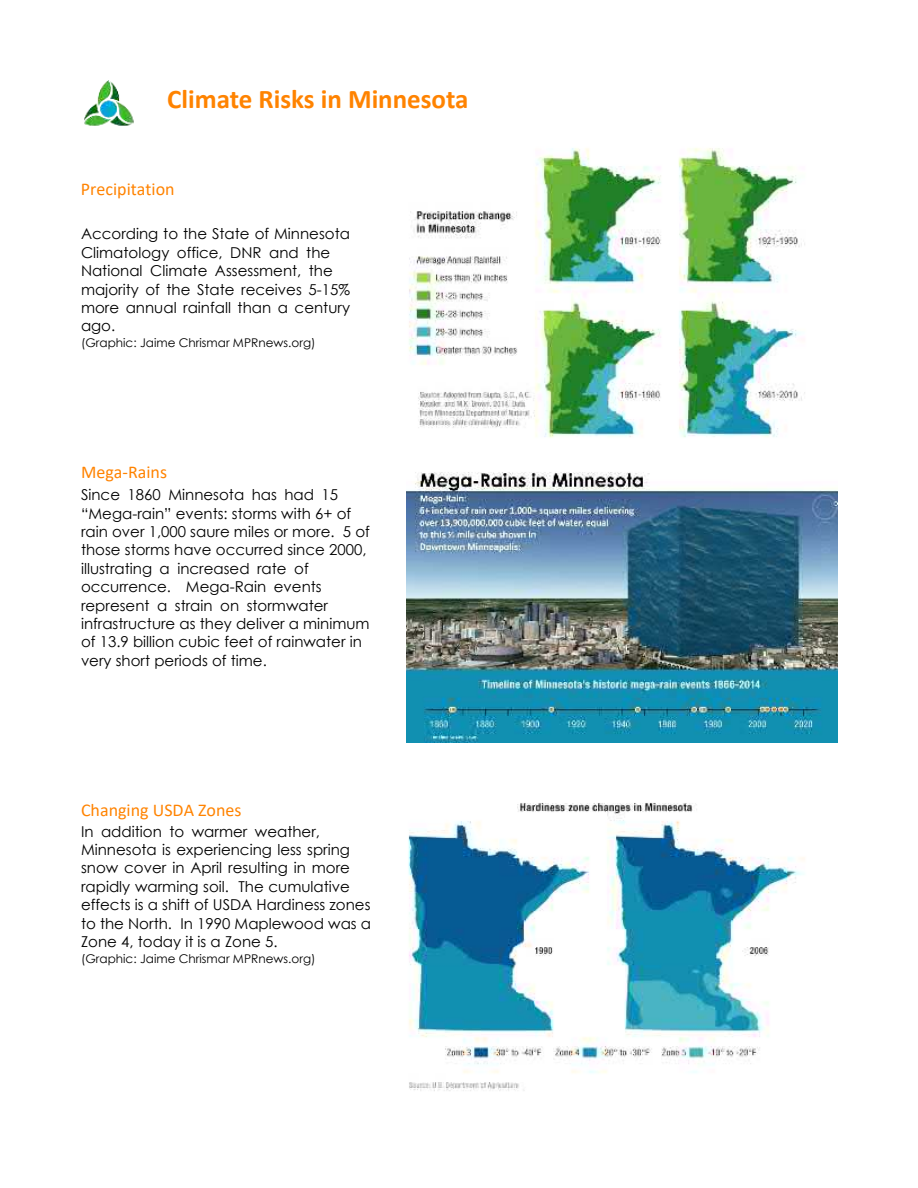
<style>
.page{position:relative;width:918px;height:1188px;background:#fff}
.page>*{position:absolute;margin:0;border:0;box-sizing:border-box;transform-origin:0 0}
.t1{font:700 27px "Calibri";color:#ff8300}
.t2{font:18px "Calibri";color:#ff8300}
.t3{font:15px/18.5px "Century Gothic";color:#000}
.t4{font:12px "Century Gothic";color:#000}
</style>
<div class="page">
<img style="left:84px;top:80px;width:50px;height:46px">
<img style="left:409px;top:148px;width:396px;height:290px">
<img style="left:408px;top:803px;width:397px;height:288px">
<img style="left:407px;top:472px;width:430px;height:270px">
<h1 class="t1" style="left:167px;top:88px;width:303px">Climate Risks in Minnesota</h1>
<p class="t2" style="left:81px;top:181px;width:95px">Precipitation</p>
<p class="t3" style="left:81px;top:226px;width:271px">According to the State of Minnesota<br>Climatology office, DNR and the<br>National Climate Assessment, the majority of the State receives 5-15% more annual rainfall than a century ago.</p>
<p class="t4" style="left:81px;top:338px;width:236px">(Graphic: Jaime Chrismar MPRnews.org)</p>
<p class="t2" style="left:81px;top:465px;width:88px">Mega-Rains</p>
<p class="t3" style="left:81px;top:487px;width:291px">Since 1860 Minnesota has had 15 “Mega-rain” events: storms with 6+ of rain over 1,000 saure miles or more. 5 of those storms have occurred since 2000, illustrating a increased rate of occurrence. Mega-Rain events represent a strain on stormwater infrastructure as they deliver a minimum of 13.9 billion cubic feet of rainwater in very short periods of time.</p>
<p class="t2" style="left:81px;top:802px;width:162px">Changing USDA Zones</p>
<p class="t3" style="left:81px;top:823px;width:292px">In addition to warmer weather, Minnesota is experiencing less spring snow cover in April resulting in more rapidly warming soil. The cumulative effects is a shift of USDA Hardiness zones to the North. In 1990 Maplewood was a Zone 4, today it is a Zone 5.</p>
<p class="t4" style="left:81px;top:954px;width:236px">(Graphic: Jaime Chrismar MPRnews.org)</p>
</div>
